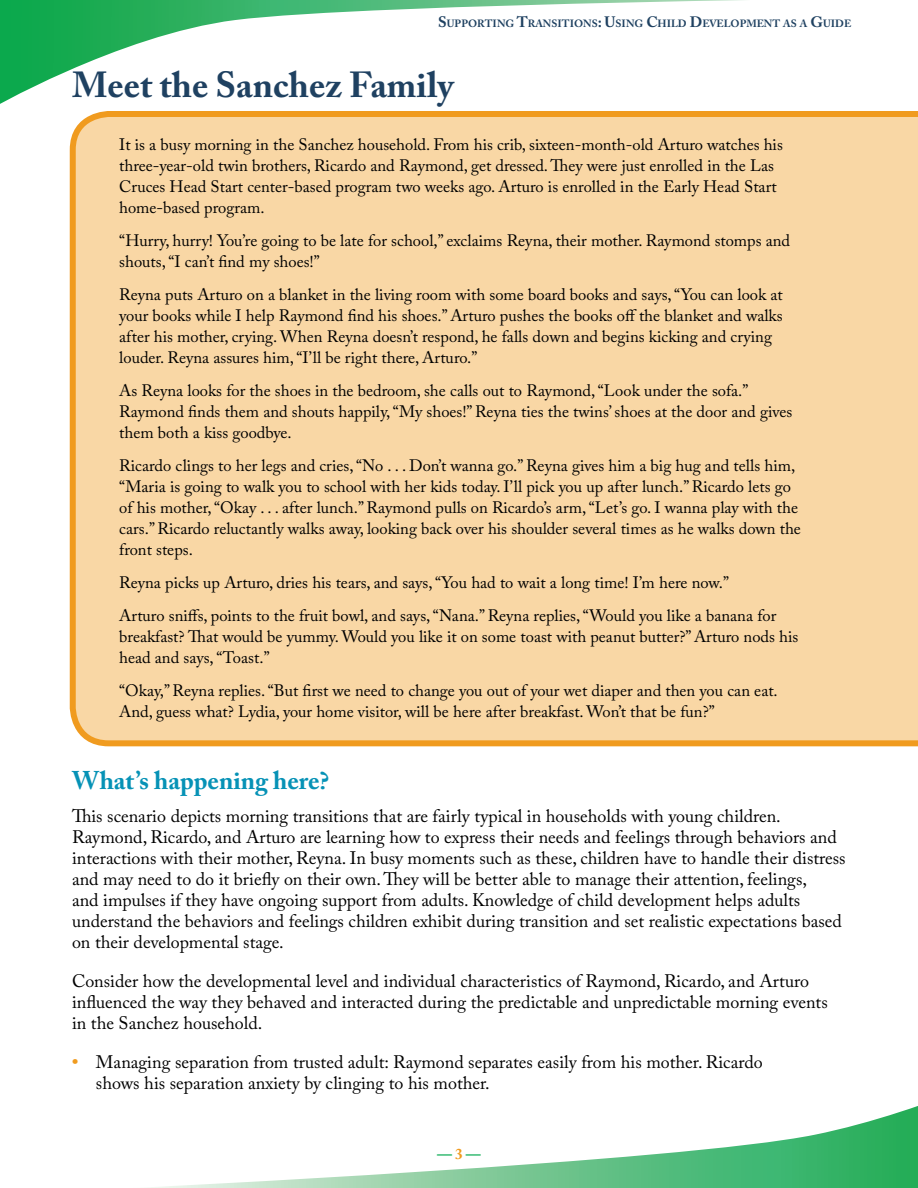
<style>
.page{position:relative;width:918px;height:1188px;background:#fff}
.page>*{position:absolute;margin:0;border:0;box-sizing:border-box;transform-origin:0 0}
.t1{font:700 36px "Adobe Caslon Pro";color:#1f4161}
.t2{font:700 25.5px "Adobe Caslon Pro";color:#0692b6}
.t3{font:18px/21px "Adobe Caslon Pro";color:#000}
.t4{font:16.5px/21px "Adobe Caslon Pro";color:#000}
.t5{font:700 15px "Adobe Caslon Pro";color:#03a94e}
.t6{font:700 10.5px "Adobe Caslon Pro";color:#1f4161}
.s1{font-size:15px}
.s2{font-weight:700;color:#f09b1f}
.s3{color:#f09b1f}
</style>
<div class="page">
<svg style="left:0;top:0;width:743px;height:104px"></svg>
<svg style="left:151px;top:1106px;width:767px;height:82px"></svg>
<div style="left:70px;top:111px;width:848px;height:635px;background:#f9d7a5"></div>
<p class="t6" style="left:438px;top:17px;width:415px"><span class="s1">S</span>UPPORTING <span class="s1">T</span>RANSITIONS<span class="s1">: U</span>SING <span class="s1">C</span>HILD <span class="s1">D</span>EVELOPMENT AS A <span class="s1">G</span>UIDE</p>
<h2 class="t1" style="left:72px;top:64px;width:383px">Meet the Sanchez Family</h2>
<p class="t4" style="left:119px;top:133px;width:665px">It is a busy morning in the Sanchez household. From his crib, sixteen-month-old Arturo watches his three-year-old twin brothers, Ricardo and Raymond, get dressed. They were just enrolled in the Las Cruces Head Start center-based program two weeks ago. Arturo is enrolled in the Early Head Start home-based program.</p>
<p class="t4" style="left:119px;top:229px;width:672px">“Hurry, hurry! You’re going to be late for school,” exclaims Reyna, their mother. Raymond stomps and shouts, “I can’t find my shoes!”</p>
<p class="t4" style="left:119px;top:283px;width:665px">Reyna puts Arturo on a blanket in the living room with some board books and says, “You can look at your books while I help Raymond find his shoes.” Arturo pushes the books off the blanket and walks after his mother, crying. When Reyna doesn’t respond, he falls down and begins kicking and crying louder. Reyna assures him, “I’ll be right there, Arturo.”</p>
<p class="t4" style="left:119px;top:379px;width:675px">As Reyna looks for the shoes in the bedroom, she calls out to Raymond, “Look under the sofa.”<br>Raymond finds them and shouts happily, “My shoes!” Reyna ties the twins’ shoes at the door and gives them both a kiss goodbye.</p>
<p class="t4" style="left:119px;top:454px;width:683px">Ricardo clings to her legs and cries, “No . . . Don’t wanna go.” Reyna gives him a big hug and tells him, “Maria is going to walk you to school with her kids today. I’ll pick you up after lunch.” Ricardo lets go of his mother, “Okay . . . after lunch.” Raymond pulls on Ricardo’s arm, “Let’s go. I wanna play with the cars.” Ricardo reluctantly walks away, looking back over his shoulder several times as he walks down the front steps.</p>
<p class="t4" style="left:119px;top:572px;width:611px">Reyna picks up Arturo, dries his tears, and says, “You had to wait a long time! I’m here now.”</p>
<p class="t4" style="left:119px;top:605px;width:681px">Arturo sniffs, points to the fruit bowl, and says, “Nana.” Reyna replies, “Would you like a banana for breakfast? That would be yummy. Would you like it on some toast with peanut butter?” Arturo nods his head and says, “Toast.”</p>
<p class="t4" style="left:119px;top:680px;width:660px">“Okay,” Reyna replies. “But first we need to change you out of your wet diaper and then you can eat.<br>And, guess what? Lydia, your home visitor, will be here after breakfast. Won’t that be fun?”</p>
<h3 class="t2" style="left:72px;top:765px;width:259px">What’s happening here?</h3>
<p class="t3" style="left:72px;top:805px;width:775px">This scenario depicts morning transitions that are fairly typical in households with young children.<br>Raymond, Ricardo, and Arturo are learning how to express their needs and feelings through behaviors and interactions with their mother, Reyna. In busy moments such as these, children have to handle their distress and may need to do it briefly on their own. They will be better able to manage their attention, feelings,<br>and impulses if they have ongoing support from adults. Knowledge of child development helps adults understand the behaviors and feelings children exhibit during transition and set realistic expectations based on their developmental stage.</p>
<p class="t3" style="left:72px;top:970px;width:757px">Consider how the developmental level and individual characteristics of Raymond, Ricardo, and Arturo influenced the way they behaved and interacted during the predictable and unpredictable morning events in the Sanchez household.</p>
<p class="t3" style="left:96px;top:1051px;width:668px;text-indent:-24px"><span class="s2">•</span> Managing separation from trusted adult: Raymond separates easily from his mother. Ricardo shows his separation anxiety by clinging to his mother.</p>
<p class="t5" style="left:437px;top:1145px;width:45px">— <span class="s3">3</span> —</p>
</div>
